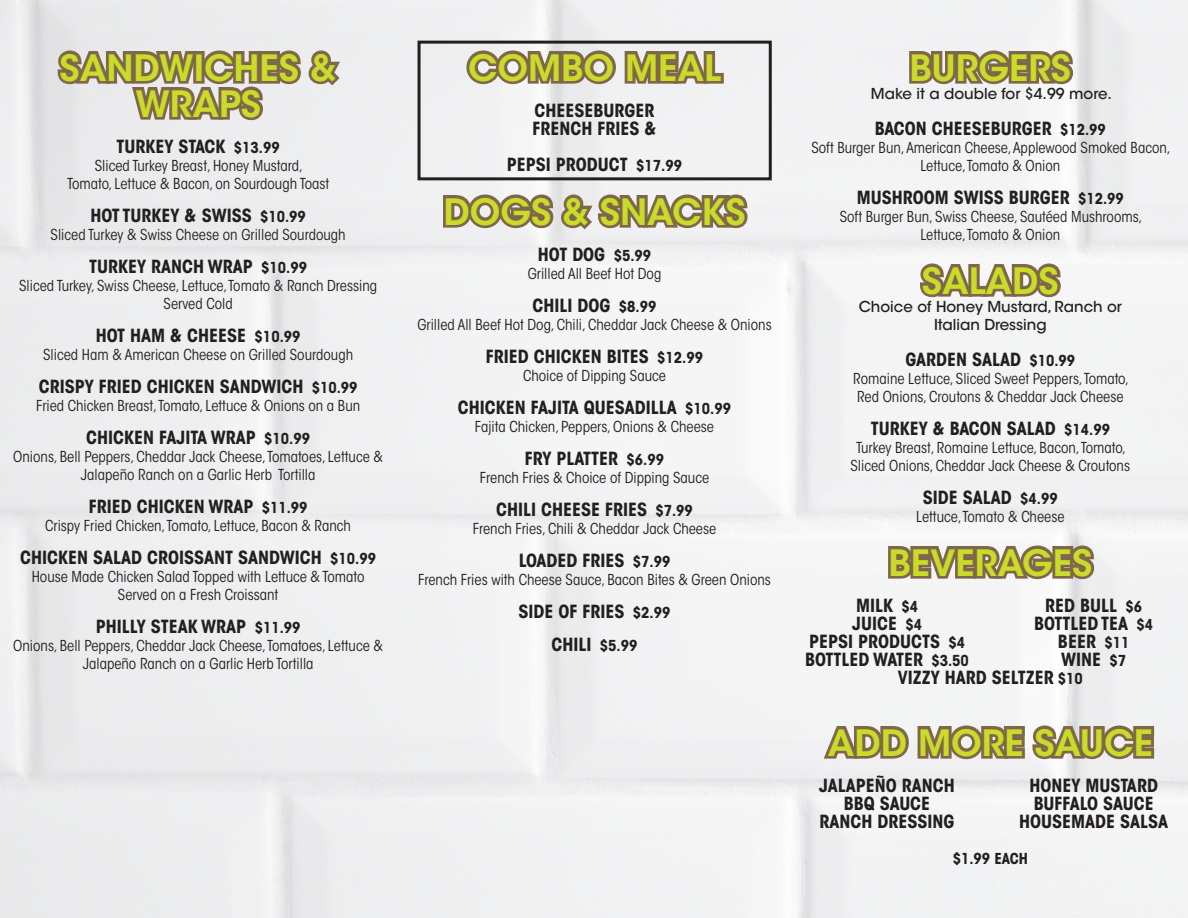
<style>
.page{position:relative;width:1188px;height:918px;background:#fff}
.page>*{position:absolute;margin:0;border:0;box-sizing:border-box;transform-origin:0 0}
.t1{font:600 36px/36px "ITC Avant Garde Std";color:#cadb2a;text-align:center}
.t2{font:700 condensed 18px "ITC Avant Garde Std";color:#231f20}
.t3{font:condensed 15px/18px "ITC Avant Garde Std";color:#231f20;text-align:center}
.t4{font:500 15px "ITC Avant Garde Std";color:#231f20}
.t5{font:700 condensed 15px "ITC Avant Garde Std";color:#231f20}
.s1{font-size:15px}
</style>
<div class="page">
<svg style="left:55px;top:37px;width:290px;height:98px;background:#bfb7ab"></svg>
<svg style="left:463px;top:23px;width:264px;height:68px"></svg>
<svg style="left:440px;top:186px;width:311px;height:51px"></svg>
<svg style="left:906px;top:46px;width:170px;height:41px"></svg>
<svg style="left:917px;top:255px;width:147px;height:45px"></svg>
<svg style="left:885px;top:537px;width:212px;height:51px"></svg>
<svg style="left:819px;top:698px;width:338px;height:68px"></svg>
<div style="left:418px;top:41px;width:354px;height:139px;border:3px solid #231f20"></div>
<p class="t1" style="left:60px;top:49px;width:279px">SANDWICHES &amp;<br>WRAPS</p>
<p class="t2" style="left:117px;top:135px;width:165px">TURKEY STACK <span class="s1">$13.99</span></p>
<p class="t3" style="left:95px;top:156px;width:210px">Sliced Turkey Breast, Honey Mustard,</p>
<p class="t3" style="left:67px;top:174px;width:264px">Tomato, Lettuce &amp; Bacon, on Sourdough Toast</p>
<p class="t2" style="left:90px;top:204px;width:217px">HOT TURKEY &amp; SWISS <span class="s1">$10.99</span></p>
<p class="t3" style="left:51px;top:225px;width:297px">Sliced Turkey &amp; Swiss Cheese on Grilled Sourdough</p>
<p class="t2" style="left:89px;top:255px;width:219px">TURKEY RANCH WRAP <span class="s1">$10.99</span></p>
<p class="t3" style="left:19px;top:276px;width:360px">Sliced Turkey, Swiss Cheese, Lettuce, Tomato &amp; Ranch Dressing</p>
<p class="t3" style="left:164px;top:294px;width:71px">Served Cold</p>
<p class="t2" style="left:96px;top:324px;width:206px">HOT HAM &amp; CHEESE <span class="s1">$10.99</span></p>
<p class="t3" style="left:43px;top:345px;width:311px">Sliced Ham &amp; American Cheese on Grilled Sourdough</p>
<p class="t2" style="left:39px;top:375px;width:320px">CRISPY FRIED CHICKEN SANDWICH <span class="s1">$10.99</span></p>
<p class="t3" style="left:36px;top:396px;width:326px">Fried Chicken Breast, Tomato, Lettuce &amp; Onions on a Bun</p>
<p class="t2" style="left:86px;top:426px;width:225px">CHICKEN FAJITA WRAP <span class="s1">$10.99</span></p>
<p class="t3" style="left:13px;top:447px;width:371px">Onions, Bell Peppers, Cheddar Jack Cheese, Tomatoes, Lettuce &amp;<br>Jalapeño Ranch on a Garlic Herb Tortilla</p>
<p class="t2" style="left:89px;top:495px;width:220px">FRIED CHICKEN WRAP <span class="s1">$11.99</span></p>
<p class="t3" style="left:45px;top:516px;width:307px">Crispy Fried Chicken, Tomato, Lettuce, Bacon &amp; Ranch</p>
<p class="t2" style="left:20px;top:546px;width:357px">CHICKEN SALAD CROISSANT SANDWICH <span class="s1">$10.99</span></p>
<p class="t3" style="left:32px;top:567px;width:334px">House Made Chicken Salad Topped with Lettuce &amp; Tomato</p>
<p class="t3" style="left:118px;top:585px;width:162px">Served on a Fresh Croissant</p>
<p class="t2" style="left:96px;top:615px;width:206px">PHILLY STEAK WRAP <span class="s1">$11.99</span></p>
<p class="t3" style="left:13px;top:636px;width:371px">Onions, Bell Peppers, Cheddar Jack Cheese, Tomatoes, Lettuce &amp;<br>Jalapeño Ranch on a Garlic Herb Tortilla</p>
<p class="t1" style="left:468px;top:49px;width:254px">COMBO MEAL</p>
<p class="t2" style="left:535px;top:99px;width:121px">CHEESEBURGER</p>
<p class="t2" style="left:533px;top:117px;width:126px">FRENCH FRIES &amp;</p>
<p class="t2" style="left:507px;top:153px;width:177px">PEPSI PRODUCT <span class="s1">$17.99</span></p>
<p class="t1" style="left:444px;top:193px;width:304px">DOGS &amp; SNACKS</p>
<p class="t2" style="left:538px;top:243px;width:115px">HOT DOG <span class="s1">$5.99</span></p>
<p class="t3" style="left:528px;top:264px;width:135px">Grilled All Beef Hot Dog</p>
<p class="t2" style="left:533px;top:294px;width:125px">CHILI DOG <span class="s1">$8.99</span></p>
<p class="t3" style="left:417px;top:315px;width:356px">Grilled All Beef Hot Dog, Chili, Cheddar Jack Cheese &amp; Onions</p>
<p class="t2" style="left:486px;top:345px;width:219px">FRIED CHICKEN BITES <span class="s1">$12.99</span></p>
<p class="t3" style="left:523px;top:366px;width:144px">Choice of Dipping Sauce</p>
<p class="t2" style="left:458px;top:396px;width:275px">CHICKEN FAJITA QUESADILLA <span class="s1">$10.99</span></p>
<p class="t3" style="left:475px;top:417px;width:241px">Fajita Chicken, Peppers, Onions &amp; Cheese</p>
<p class="t2" style="left:525px;top:447px;width:141px">FRY PLATTER <span class="s1">$6.99</span></p>
<p class="t3" style="left:480px;top:468px;width:231px">French Fries &amp; Choice of Dipping Sauce</p>
<p class="t2" style="left:496px;top:498px;width:198px">CHILI CHEESE FRIES <span class="s1">$7.99</span></p>
<p class="t3" style="left:473px;top:519px;width:245px">French Fries, Chili &amp; Cheddar Jack Cheese</p>
<p class="t2" style="left:519px;top:549px;width:153px">LOADED FRIES <span class="s1">$7.99</span></p>
<p class="t3" style="left:418px;top:570px;width:354px">French Fries with Cheese Sauce, Bacon Bites &amp; Green Onions</p>
<p class="t2" style="left:519px;top:600px;width:153px">SIDE OF FRIES <span class="s1">$2.99</span></p>
<p class="t2" style="left:552px;top:633px;width:87px">CHILI <span class="s1">$5.99</span></p>
<p class="t1" style="left:910px;top:49px;width:163px">BURGERS</p>
<p class="t4" style="left:871px;top:84px;width:242px">Make it a double for $4.99 more.</p>
<p class="t2" style="left:875px;top:117px;width:233px">BACON CHEESEBURGER <span class="s1">$12.99</span></p>
<p class="t3" style="left:811px;top:138px;width:361px">Soft Burger Bun, American Cheese, Applewood Smoked Bacon,<br>Lettuce, Tomato &amp; Onion</p>
<p class="t2" style="left:857px;top:186px;width:269px">MUSHROOM SWISS BURGER <span class="s1">$12.99</span></p>
<p class="t3" style="left:840px;top:207px;width:304px">Soft Burger Bun, Swiss Cheese, Sautéed Mushrooms,</p>
<p class="t3" style="left:920px;top:225px;width:142px">Lettuce, Tomato &amp; Onion</p>
<p class="t1" style="left:922px;top:262px;width:138px">SALADS</p>
<p class="t4" style="left:859px;top:297px;width:265px">Choice of Honey Mustard, Ranch or</p>
<p class="t4" style="left:934px;top:315px;width:114px">Italian Dressing</p>
<p class="t2" style="left:905px;top:348px;width:171px">GARDEN SALAD <span class="s1">$10.99</span></p>
<p class="t3" style="left:853px;top:369px;width:277px">Romaine Lettuce, Sliced Sweet Peppers, Tomato,</p>
<p class="t3" style="left:857px;top:387px;width:268px">Red Onions, Croutons &amp; Cheddar Jack Cheese</p>
<p class="t2" style="left:871px;top:417px;width:241px">TURKEY &amp; BACON SALAD <span class="s1">$14.99</span></p>
<p class="t3" style="left:856px;top:438px;width:271px">Turkey Breast, Romaine Lettuce, Bacon, Tomato,</p>
<p class="t3" style="left:851px;top:456px;width:281px">Sliced Onions, Cheddar Jack Cheese &amp; Croutons</p>
<p class="t2" style="left:923px;top:486px;width:136px">SIDE SALAD <span class="s1">$4.99</span></p>
<p class="t3" style="left:916px;top:507px;width:150px">Lettuce, Tomato &amp; Cheese</p>
<p class="t1" style="left:889px;top:544px;width:205px">BEVERAGES</p>
<p class="t2" style="left:856px;top:594px;width:64px">MILK <span class="s1">$4</span></p>
<p class="t2" style="left:852px;top:612px;width:72px">JUICE <span class="s1">$4</span></p>
<p class="t2" style="left:809px;top:630px;width:158px">PEPSI PRODUCTS <span class="s1">$4</span></p>
<p class="t2" style="left:805px;top:648px;width:165px">BOTTLED WATER <span class="s1">$3.50</span></p>
<p class="t2" style="left:1045px;top:594px;width:98px">RED BULL <span class="s1">$6</span></p>
<p class="t2" style="left:1034px;top:612px;width:121px">BOTTLED TEA <span class="s1">$4</span></p>
<p class="t2" style="left:1058px;top:630px;width:73px">BEER <span class="s1">$11</span></p>
<p class="t2" style="left:1061px;top:648px;width:67px">WINE <span class="s1">$7</span></p>
<p class="t2" style="left:898px;top:666px;width:187px">VIZZY HARD SELTZER <span class="s1">$10</span></p>
<p class="t1" style="left:828px;top:724px;width:327px">ADD MORE SAUCE</p>
<p class="t2" style="left:819px;top:774px;width:137px">JALAPEÑO RANCH</p>
<p class="t2" style="left:844px;top:792px;width:88px">BBQ SAUCE</p>
<p class="t2" style="left:820px;top:810px;width:137px">RANCH DRESSING</p>
<p class="t2" style="left:1029px;top:774px;width:130px">HONEY MUSTARD</p>
<p class="t2" style="left:1034px;top:792px;width:122px">BUFFALO SAUCE</p>
<p class="t2" style="left:1019px;top:810px;width:151px">HOUSEMADE SALSA</p>
<p class="t5" style="left:953px;top:849px;width:77px">$1.99 EACH</p>
</div>
